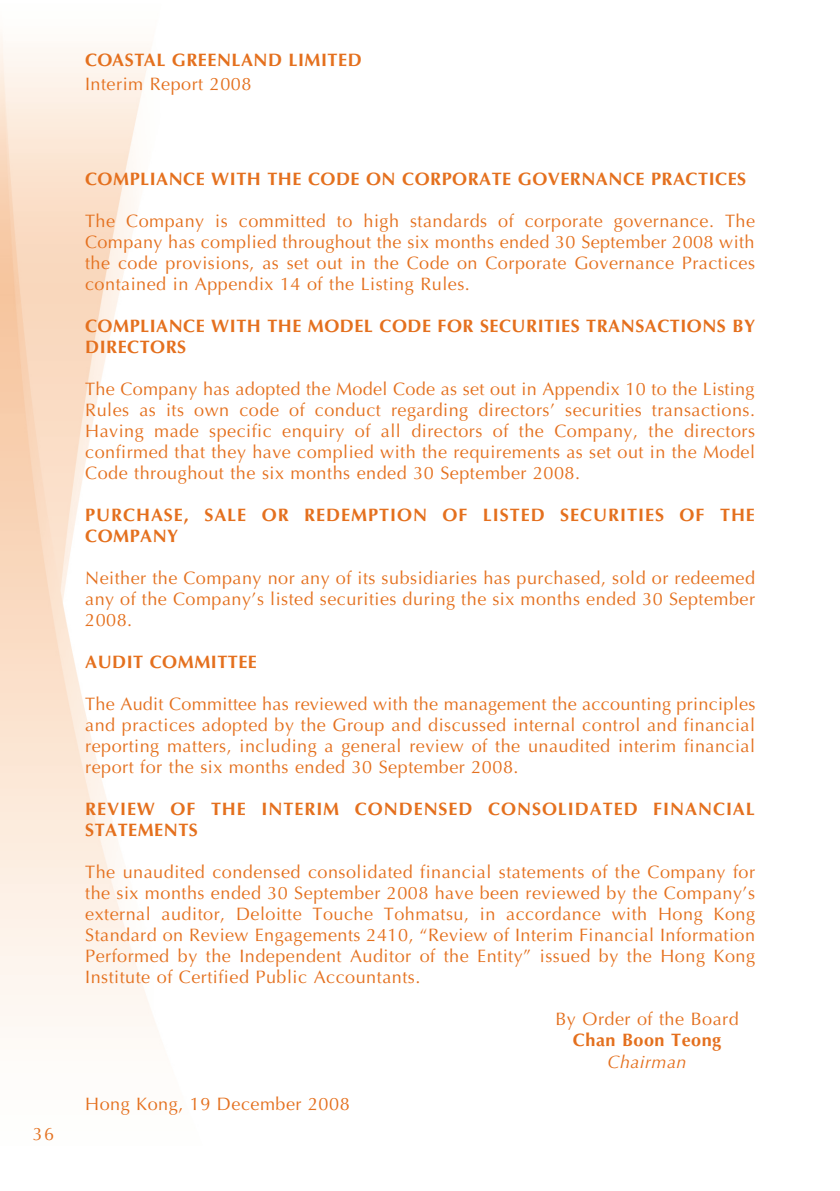
<style>
.page{position:relative;width:840px;height:1191px;background:#fff}
.page>*{position:absolute;margin:0;border:0;box-sizing:border-box;transform-origin:0 0}
.t1{font:18px/21px "Optima LT Std";letter-spacing:.03em;color:#e4701e;text-align:justify}
.t2{font:700 18px/21px "Optima LT Std";letter-spacing:.03em;color:#e4701e}
.t3{font:700 18px/21px "Optima LT Std";letter-spacing:.055em;color:#e4701e}
.t4{font:italic 18px "Optima LT Std";letter-spacing:.03em;color:#e4701e}
</style>
<div class="page">
<img style="left:0;top:34px;width:161px;height:1010px">
<p class="t1" style="left:33px;top:1123px;width:23px">36</p>
<p class="t2" style="left:85px;top:50px;width:25px">COASTA</p>
<p class="t2" style="left:156px;top:50px;width:42px">L GREEN</p>
<p class="t2" style="left:231px;top:50px;width:24px">LAND</p>
<p class="t2" style="left:288px;top:50px;width:12px">LIMITED</p>
<p class="t1" style="left:85px;top:74px;width:168px">Interim Report 2008</p>
<p class="t2" style="left:85px;top:169px;width:662px">COMPLIANCE WITH THE CODE ON CORPORATE GOVERNANCE PRACTICES</p>
<p class="t1" style="left:85px;top:211px;width:671px">The Company is committed to high standards of corporate governance. The Company has complied throughout the six months ended 30 September 2008 with the code provisions, as set out in the Code on Corporate Governance Practices contained in Appendix 14 of the Listing Rules.</p>
<p class="t2" style="left:85px;top:316px;width:671px">COMPLIANCE WITH THE MODEL CODE FOR SECURITIES TRANSACTIONS BY<br>DIRECTORS</p>
<p class="t1" style="left:85px;top:379px;width:671px">The Company has adopted the Model Code as set out in Appendix 10 to the Listing Rules as its own code of conduct regarding directors’ securities transactions.<br>Having made specific enquiry of all directors of the Company, the directors confirmed that they have complied with the requirements as set out in the Model Code throughout the six months ended 30 September 2008.</p>
<p class="t3" style="left:85px;top:505px;width:671px">PURCHASE, SALE OR REDEMPTION OF LISTED SECURITIES OF THE<br>COMPANY</p>
<p class="t1" style="left:85px;top:568px;width:671px">Neither the Company nor any of its subsidiaries has purchased, sold or redeemed any of the Company’s listed securities during the six months ended 30 September 2008.</p>
<p class="t2" style="left:85px;top:652px;width:173px">AUDIT COMMITTEE</p>
<p class="t1" style="left:85px;top:694px;width:671px">The Audit Committee has reviewed with the management the accounting principles and practices adopted by the Group and discussed internal control and financial reporting matters, including a general review of the unaudited interim financial report for the six months ended 30 September 2008.</p>
<p class="t3" style="left:85px;top:799px;width:668px">REVIEW OF THE INTERIM CONDENSED CONSOLIDATED FINANCIAL<br>STATEMENTS</p>
<p class="t1" style="left:85px;top:862px;width:671px">The unaudited condensed consolidated financial statements of the Company for the six months ended 30 September 2008 have been reviewed by the Company’s external auditor, Deloitte Touche Tohmatsu, in accordance with Hong Kong Standard on Review Engagements 2410, “Review of Interim Financial Information Performed by the Independent Auditor of the Entity” issued by the Hong Kong Institute of Certified Public Accountants.</p>
<p class="t1" style="left:555px;top:1009px;width:185px">By Order of the Board</p>
<p class="t2" style="left:572px;top:1030px;width:150px">CHAN BOON TEONG</p>
<p class="t4" style="left:607px;top:1050px;width:80px">Chairman</p>
<p class="t1" style="left:85px;top:1093px;width:266px">Hong Kong, 19 December 2008</p>
</div>
